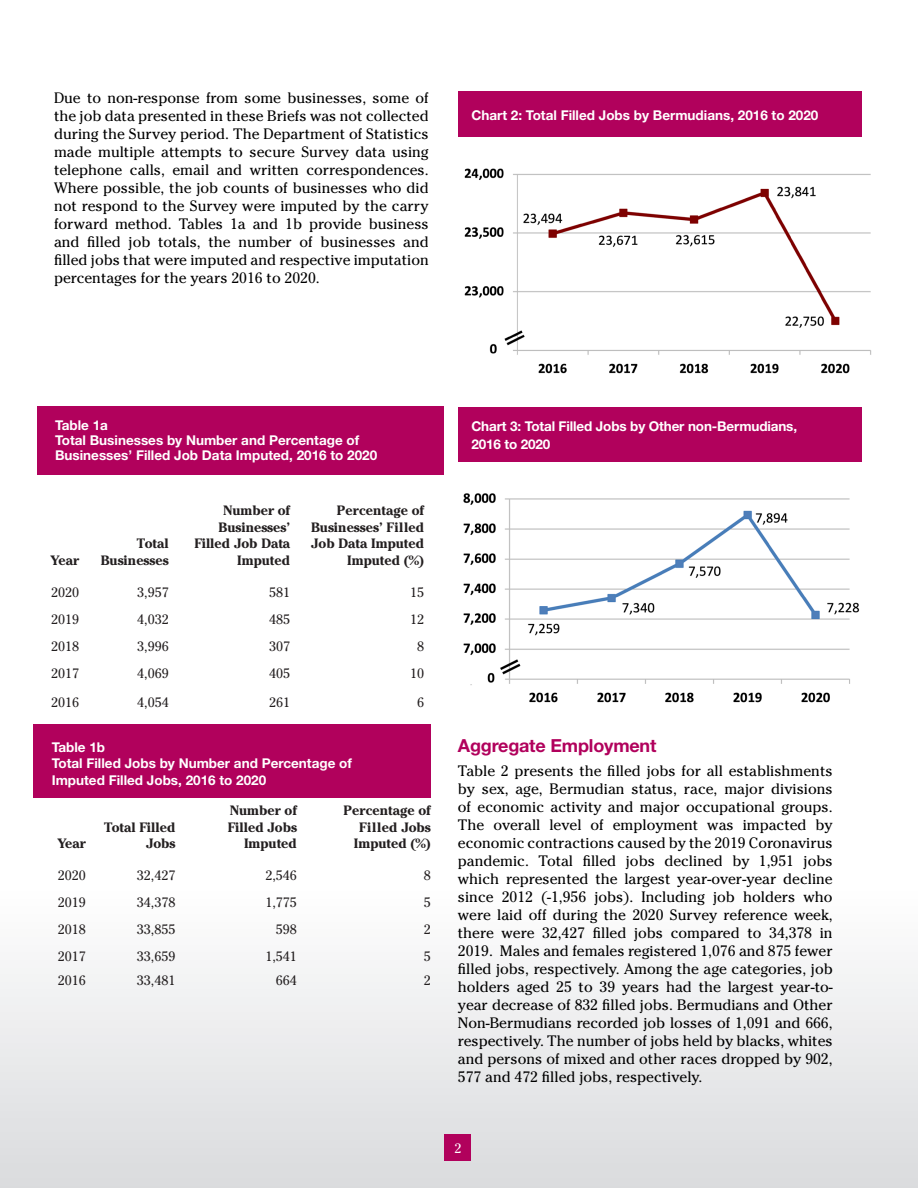
<style>
.page{position:relative;width:918px;height:1188px;background:#fff}
.page>*{position:absolute;margin:0;border:0;box-sizing:border-box;transform-origin:0 0}
.t1{font:700 18px "Helvetica Neue";letter-spacing:-.01em;color:#b1015c}
.t2{font:15px/18px "Cheltenham";color:#000;text-align:justify}
.t3{font:700 13.5px/16.5px "Helvetica Neue";color:#fff}
.t4{font:700 13.5px/16.5px "Cheltenham";color:#231f20;text-align:right}
.t5{font:13.5px "Cheltenham";color:#231f20}
.t6{font:13.5px "Cheltenham";color:#fff}
</style>
<div class="page">
<div style="left:0;top:888px;width:918px;height:300px;background:linear-gradient(to bottom,#fefefe,#dadbdd)"></div>
<div style="left:444px;top:1134px;width:27px;height:27px;background:#b1015c"></div>
<div style="left:458px;top:407px;width:404px;height:55px;background:#b1015c"></div>
<img style="left:463px;top:493px;width:397px;height:210px">
<div style="left:458px;top:92px;width:404px;height:45px;background:#b1015c"></div>
<img style="left:464px;top:168px;width:408px;height:206px">
<div style="left:34px;top:724px;width:397px;height:74px;background:#b1015c"></div>
<div style="left:37px;top:406px;width:406px;height:68px;background:#b1015c"></div>
<p class="t2" style="left:54px;top:89px;width:376px">Due to non-response from some businesses, some of the job data presented in these Briefs was not collected during the Survey period. The Department of Statistics made multiple attempts to secure Survey data using telephone calls, email and written correspondences.<br>Where possible, the job counts of businesses who did not respond to the Survey were imputed by the carry forward method. Tables 1a and 1b provide business and filled job totals, the number of businesses and filled jobs that were imputed and respective imputation percentages for the years 2016 to 2020.</p>
<p class="t3" style="left:471px;top:106px;width:349px">Chart 2: Total Filled Jobs by Bermudians, 2016 to 2020</p>
<p class="t3" style="left:55px;top:418px;width:324px;line-height:15px">Table 1a<br>Total Businesses by Number and Percentage of<br>Businesses’ Filled Job Data Imputed, 2016 to 2020</p>
<p class="t4" style="left:51px;top:552px;width:30px">Year</p>
<p class="t4" style="left:101px;top:535px;width:70px">Total<br>Businesses</p>
<p class="t4" style="left:194px;top:502px;width:97px">Number of<br>Businesses’<br>Filled Job Data<br>Imputed</p>
<p class="t4" style="left:311px;top:502px;width:115px">Percentage of<br>Businesses’ Filled<br>Job Data Imputed<br>Imputed (%)</p>
<p class="t5" style="left:51px;top:584px;width:30px">2020</p>
<p class="t5" style="left:137px;top:584px;width:33px">3,957</p>
<p class="t5" style="left:269px;top:584px;width:23px">581</p>
<p class="t5" style="left:410px;top:584px;width:16px">15</p>
<p class="t5" style="left:51px;top:611px;width:30px">2019</p>
<p class="t5" style="left:137px;top:611px;width:33px">4,032</p>
<p class="t5" style="left:269px;top:611px;width:23px">485</p>
<p class="t5" style="left:410px;top:611px;width:16px">12</p>
<p class="t5" style="left:51px;top:638px;width:30px">2018</p>
<p class="t5" style="left:137px;top:638px;width:33px">3,996</p>
<p class="t5" style="left:269px;top:638px;width:23px">307</p>
<p class="t5" style="left:417px;top:638px;width:9px">8</p>
<p class="t5" style="left:51px;top:665px;width:30px">2017</p>
<p class="t5" style="left:137px;top:665px;width:33px">4,069</p>
<p class="t5" style="left:269px;top:665px;width:23px">405</p>
<p class="t5" style="left:410px;top:665px;width:16px">10</p>
<p class="t5" style="left:51px;top:694px;width:30px">2016</p>
<p class="t5" style="left:137px;top:694px;width:33px">4,054</p>
<p class="t5" style="left:269px;top:694px;width:23px">261</p>
<p class="t5" style="left:417px;top:694px;width:9px">6</p>
<p class="t3" style="left:52px;top:738px;width:302px">Table 1b<br>Total Filled Jobs by Number and Percentage of<br>Imputed Filled Jobs, 2016 to 2020</p>
<p class="t4" style="left:57px;top:835px;width:30px">Year</p>
<p class="t4" style="left:104px;top:819px;width:73px">Total Filled<br>Jobs</p>
<p class="t4" style="left:228px;top:802px;width:71px">Number of<br>Filled Jobs<br>Imputed</p>
<p class="t4" style="left:344px;top:802px;width:89px">Percentage of<br>Filled Jobs<br>Imputed (%)</p>
<p class="t5" style="left:58px;top:868px;width:30px">2020</p>
<p class="t5" style="left:137px;top:868px;width:40px">32,427</p>
<p class="t5" style="left:265px;top:868px;width:33px">2,546</p>
<p class="t5" style="left:424px;top:868px;width:9px">8</p>
<p class="t5" style="left:58px;top:895px;width:30px">2019</p>
<p class="t5" style="left:137px;top:895px;width:40px">34,378</p>
<p class="t5" style="left:265px;top:895px;width:33px">1,775</p>
<p class="t5" style="left:424px;top:895px;width:9px">5</p>
<p class="t5" style="left:58px;top:922px;width:30px">2018</p>
<p class="t5" style="left:137px;top:922px;width:40px">33,855</p>
<p class="t5" style="left:276px;top:922px;width:23px">598</p>
<p class="t5" style="left:424px;top:922px;width:9px">2</p>
<p class="t5" style="left:58px;top:949px;width:30px">2017</p>
<p class="t5" style="left:137px;top:949px;width:40px">33,659</p>
<p class="t5" style="left:265px;top:949px;width:33px">1,541</p>
<p class="t5" style="left:424px;top:949px;width:9px">5</p>
<p class="t5" style="left:58px;top:972px;width:30px">2016</p>
<p class="t5" style="left:137px;top:972px;width:40px">33,481</p>
<p class="t5" style="left:276px;top:972px;width:23px">664</p>
<p class="t5" style="left:424px;top:972px;width:9px">2</p>
<p class="t3" style="left:471px;top:417px;width:327px;line-height:18px">Chart 3: Total Filled Jobs by Other non-Bermudians,<br>2016 to 2020</p>
<p class="t1" style="left:458px;top:734px;width:200px">Aggregate Employment</p>
<p class="t2" style="left:458px;top:762px;width:376px">Table 2 presents the filled jobs for all establishments by sex, age, Bermudian status, race, major divisions of economic activity and major occupational groups.<br>The overall level of employment was impacted by economic contractions caused by the 2019 Coronavirus pandemic. Total filled jobs declined by 1,951 jobs which represented the largest year-over-year decline since 2012 (-1,956 jobs). Including job holders who were laid off during the 2020 Survey reference week, there were 32,427 filled jobs compared to 34,378 in 2019. Males and females registered 1,076 and 875 fewer filled jobs, respectively. Among the age categories, job holders aged 25 to 39 years had the largest year-to&shy;year decrease of 832 filled jobs. Bermudians and Other Non-Bermudians recorded job losses of 1,091 and 666, respectively. The number of jobs held by blacks, whites and persons of mixed and other races dropped by 902, 577 and 472 filled jobs, respectively.</p>
<p class="t6" style="left:454px;top:1140px;width:9px">2</p>
</div>
